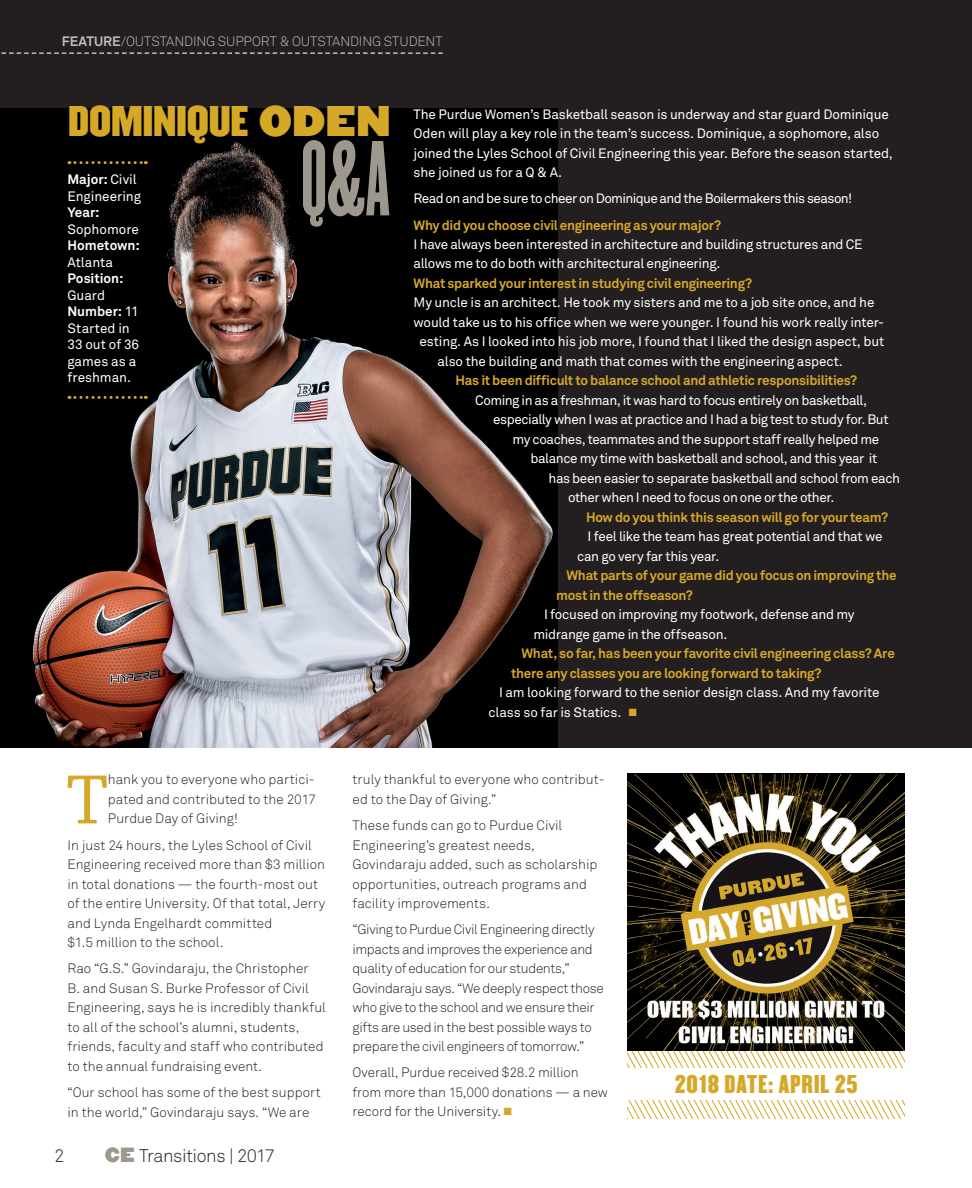
<style>
.page{position:relative;width:972px;height:1188px;background:#fff}
.page>*{position:absolute;margin:0;border:0;box-sizing:border-box;transform-origin:0 0}
.t1{font:93px "Champion HTF Bantamweight";color:#9e978d}
.t2{font:73.5px "Chaparral Pro";color:#d6a828}
.t3{font:37.5px "Champion HTF Middleweight";letter-spacing:-.01em;color:#d6a828}
.t4{font:22.5px "Champion HTF Welterweight";letter-spacing:.03em;color:#d6a828}
.t5{font:18px "Akkurat Light Pro";letter-spacing:-.025em;color:#231f20}
.t6{font:13.5px/19.5px "Akkurat Pro";letter-spacing:-.02em;color:#fff}
.t7{font:13.5px/19.5px "Akkurat Light Pro";color:#231f20}
.t8{font:700 13.5px/19.5px "Akkurat Pro";letter-spacing:-.02em;color:#d6a828}
.t9{font:13.5px/19.5px "Akkurat Light Pro";letter-spacing:-.025em;color:#231f20}
.t10{font:13.5px/16.5px "Akkurat Pro";color:#fff}
.t11{font:13.5px "Akkurat Pro";letter-spacing:-.045em;color:#fff}
.t12{font:13.5px "Akkurat Light Pro";letter-spacing:-.005em;color:#bcbdc0}
.t13{font:700 13.5px "Akkurat Pro";color:#fff}
.s1{font-family:"Akkurat Pro";font-weight:700}
.s2{font-family:"Champion HTF Heavyweight"}
.s3{font-weight:700}
.s4{color:#d6a828}
.s5{font-family:"Champion HTF Heavyweight";color:#9e978d}
</style>
<div class="page">
<div style="left:0;top:0;width:972px;height:747px;background:#231f20"></div>
<svg style="left:628px;top:1050px;width:276px;height:69px"></svg>
<img style="left:0;top:108px;width:557px;height:639px">
<img style="left:628px;top:774px;width:276px;height:276px">
<svg style="left:69px;top:161px;width:77px;height:3px"></svg>
<svg style="left:69px;top:396px;width:77px;height:3px"></svg>
<svg style="left:1px;top:52px;width:442px;height:2px"></svg>
<div style="left:626px;top:1068px;width:280px;height:32px;background:#fff"></div>
<p class="t12" style="left:62px;top:33px;width:382px"><span class="s1">FEATURE</span>/OUTSTANDING SUPPORT &amp; OUTSTANDING STUDENT</p>
<h3 class="t3" style="left:68px;top:95px;width:323px">DOMINIQUE <span class="s2">ODEN</span></h3>
<h1 class="t1" style="left:301px;top:121px;width:90px">Q&amp;A</h1>
<p class="t6" style="left:68px;top:172px;width:75px;line-height:16.5px"><span class="s3">Major:</span> Civil<br>Engineering</p>
<p class="t13" style="left:68px;top:204px;width:34px">Year:</p>
<p class="t10" style="left:68px;top:221px;width:73px">Sophomore</p>
<p class="t13" style="left:68px;top:237px;width:74px">Hometown:</p>
<p class="t10" style="left:68px;top:254px;width:47px">Atlanta</p>
<p class="t13" style="left:68px;top:270px;width:57px">Position:</p>
<p class="t10" style="left:68px;top:287px;width:73px">Guard<br><span class="s3">Number:</span> 11<br>Started in<br>33 out of 36 games as a freshman.</p>
<p class="t6" style="left:414px;top:104px;width:481px">The Purdue Women’s Basketball season is underway and star guard Dominique Oden will play a key role in the team’s success. Dominique, a sophomore, also joined the Lyles School of Civil Engineering this year. Before the season started, she joined us for a Q &amp; A.</p>
<p class="t11" style="left:414px;top:191px;width:440px">Read on and be sure to cheer on Dominique and the Boilermakers this season!</p>
<p class="t8" style="left:414px;top:215px;width:309px">Why did you choose civil engineering as your major?</p>
<p class="t6" style="left:414px;top:235px;width:450px">I have always been interested in architecture and building structures and CE allows me to do both with architectural engineering.</p>
<p class="t8" style="left:414px;top:274px;width:340px">What sparked your interest in studying civil engineering?</p>
<p class="t6" style="left:414px;top:293px;width:462px">My uncle is an architect. He took my sisters and me to a job site once, and he</p>
<p class="t6" style="left:414px;top:313px;width:472px">would take us to his office when we were younger. I found his work really inter-</p>
<p class="t6" style="left:420px;top:332px;width:466px">esting. As I looked into his job more, I found that I liked the design aspect, but</p>
<p class="t6" style="left:438px;top:352px;width:407px">also the building and math that comes with the engineering aspect.</p>
<p class="t8" style="left:456px;top:371px;width:403px">Has it been difficult to balance school and athletic responsibilities?</p>
<p class="t6" style="left:475px;top:391px;width:394px">Coming in as a freshman, it was hard to focus entirely on basketball,</p>
<p class="t6" style="left:493px;top:410px;width:397px">especially when I was at practice and I had a big test to study for. But</p>
<p class="t6" style="left:513px;top:430px;width:368px">my coaches, teammates and the support staff really helped me</p>
<p class="t6" style="left:531px;top:449px;width:348px">balance my time with basketball and school, and this year it</p>
<p class="t6" style="left:549px;top:469px;width:353px">has been easier to separate basketball and school from each</p>
<p class="t6" style="left:568px;top:488px;width:268px">other when I need to focus on one or the other.</p>
<p class="t8" style="left:586px;top:508px;width:304px">How do you think this season will go for your team?</p>
<p class="t6" style="left:577px;top:527px;width:307px;text-indent:11px">I feel like the team has great potential and that we can go very far this year.</p>
<p class="t8" style="left:556px;top:566px;width:342px;text-indent:11px">What parts of your game did you focus on improving the most in the offseason?</p>
<p class="t6" style="left:534px;top:605px;width:323px;text-indent:11px">I focused on improving my footwork, defense and my midrange game in the offseason.</p>
<p class="t8" style="left:511px;top:644px;width:385px;text-indent:11px">What, so far, has been your favorite civil engineering class? Are there any classes you are looking forward to taking?</p>
<p class="t6" style="left:488px;top:683px;width:392px;text-indent:11px">I am looking forward to the senior design class. And my favorite class so far is Statics. <span class="s4">■</span></p>
<h2 class="t2" style="left:66px;top:759px;width:43px">T</h2>
<p class="t7" style="left:108px;top:770px;width:210px;text-align:justify">hank you to everyone who partici&shy;pated and contributed to the 2017<br>Purdue Day of Giving!</p>
<p class="t7" style="left:68px;top:835px;width:259px">In just 24 hours, the Lyles School of Civil Engineering received more than $3 million in total donations — the fourth-most out of the entire University. Of that total, Jerry and Lynda Engelhardt committed<br>$1.5 million to the school.</p>
<p class="t7" style="left:68px;top:959px;width:260px">Rao “G.S.” Govindaraju, the Christopher<br>B. and Susan S. Burke Professor of Civil Engineering, says he is incredibly thankful to all of the school’s alumni, students, friends, faculty and staff who contributed to the annual fundraising event.</p>
<p class="t7" style="left:68px;top:1083px;width:255px">“Our school has some of the best support in the world,” Govindaraju says. “We are</p>
<h3 class="t5" style="left:54px;top:1145px;width:12px">2</h3>
<h3 class="t5" style="left:105px;top:1145px;width:172px"><span class="s5">CE</span> Transitions | 2017</h3>
<p class="t7" style="left:352px;top:770px;width:254px">truly thankful to everyone who contribut&shy;ed to the Day of Giving.”</p>
<p class="t7" style="left:352px;top:816px;width:246px">These funds can go to Purdue Civil Engineering’s greatest needs, Govindaraju added, such as scholarship opportunities, outreach programs and facility improvements.</p>
<p class="t9" style="left:352px;top:920px;width:253px">“Giving to Purdue Civil Engineering directly impacts and improves the experience and quality of education for our students,” Govindaraju says. “We deeply respect those who give to the school and we ensure their gifts are used in the best possible ways to prepare the civil engineers of tomorrow.”</p>
<p class="t7" style="left:352px;top:1063px;width:257px">Overall, Purdue received $28.2 million from more than 15,000 donations — a new record for the University. <span class="s4">■</span></p>
<h3 class="t4" style="left:675px;top:1069px;width:185px">2018 DATE: APRIL 25</h3>
</div>
